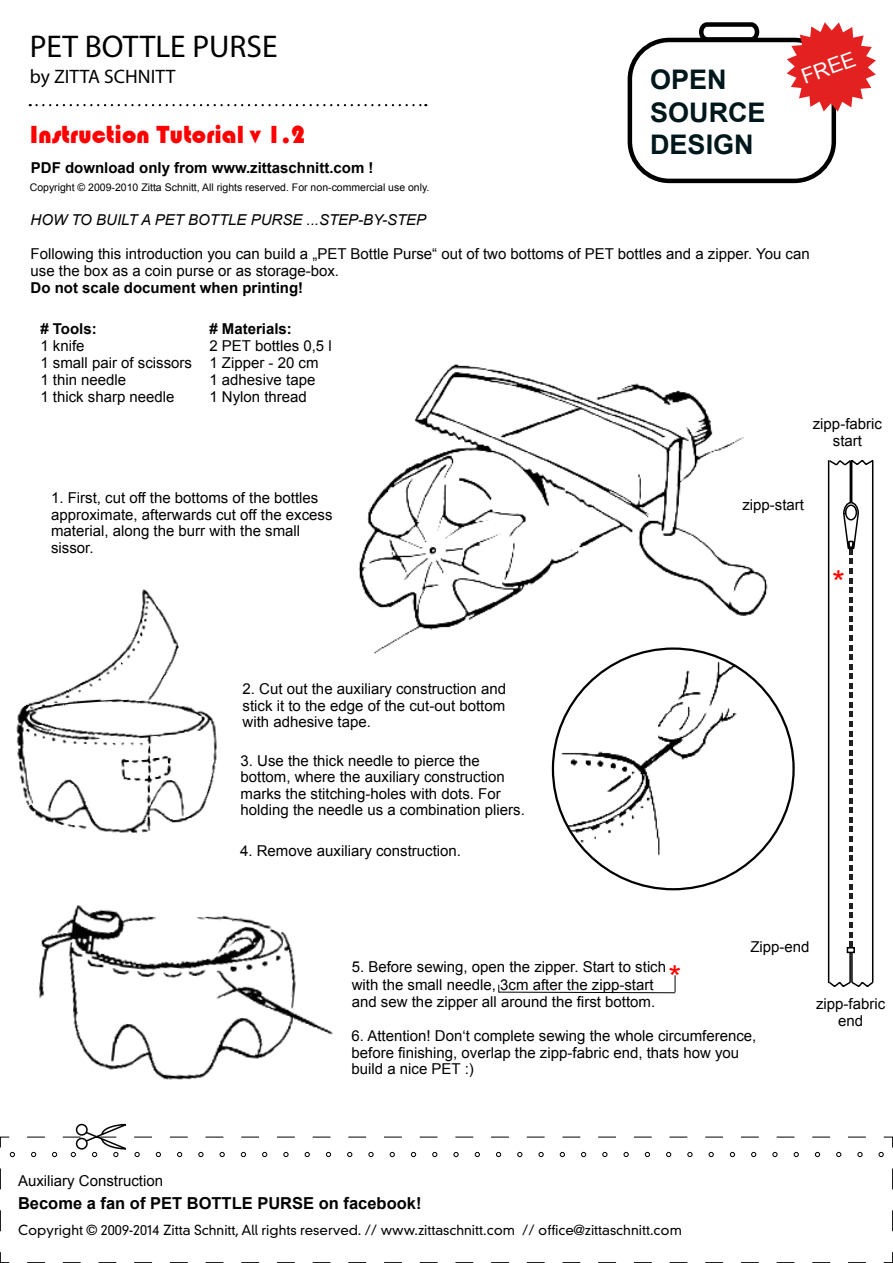
<style>
.page{position:relative;width:893px;height:1263px;background:#fff}
.page>*{position:absolute;margin:0;border:0;box-sizing:border-box;transform-origin:0 0}
.t1{font:33px "Arial";color:#f00}
.t2{font:31.5px "Myriad Pro";color:#000}
.t3{font:700 27px/32.4px "Arial";color:#00171b}
.t4{font:25.5px "Bauhaus 93";color:#f00}
.t5{font:21px "Arial";color:#fefefe}
.t6{font:19.5px "Myriad Pro";color:#000}
.t7{font:700 16.5px "Arial";color:#000}
.t8{font:15px/16.5px "Arial";color:#000}
.t9{font:700 15px "Arial";color:#000}
.t10{font:italic 15px "Arial";color:#000}
.t11{font:300 13.5px "DIN Neuzeit Grotesk";color:#000}
.t12{font:10.5px "Arial";color:#000}
</style>
<div class="page">
<div style="left:628px;top:38px;width:208px;height:145px;border:4px solid #000;border-radius:39px"></div>
<svg style="left:697px;top:22px;width:64px;height:21px"></svg>
<svg style="left:827px;top:459px;width:47px;height:528px"></svg>
<svg style="left:0;top:1136px;width:893px;height:127px"></svg>
<svg style="left:30px;top:104px;width:396px;height:2px"></svg>
<svg style="left:10px;top:1123px;width:856px;height:34px"></svg>
<svg style="left:787px;top:22px;width:89px;height:90px"></svg>
<svg style="left:498px;top:975px;width:178px;height:18px"></svg>
<img style="left:39px;top:905px;width:294px;height:175px">
<img style="left:16px;top:589px;width:201px;height:244px">
<img style="left:358px;top:364px;width:410px;height:290px">
<img style="left:553px;top:649px;width:225px;height:240px">
<h2 class="t2" style="left:30px;top:27px;width:249px">PET BOTTLE PURSE</h2>
<h3 class="t6" style="left:30px;top:64px;width:147px">by ZITTA SCHNITT</h3>
<h3 class="t4" style="left:30px;top:120px;width:277px">Instruction Tutorial v 1.2</h3>
<p class="t12" style="left:30px;top:181px;width:401px">Copyright © 2009-2010 Zitta Schnitt, All rights reserved. For non-commercial use only.</p>
<p class="t9" style="left:31px;top:158px;width:344px">PDF download only from www.zittaschnitt.com !</p>
<h3 class="t3" style="left:650px;top:65px;width:117px">OPEN<br>SOURCE<br>DESIGN</h3>
<h3 class="t5" style="left:797px;top:64px;width:58px;rotate:-20deg">FREE</h3>
<p class="t10" style="left:31px;top:210px;width:397px">HOW TO BUILT A PET BOTTLE PURSE ...STEP-BY-STEP</p>
<p class="t8" style="left:31px;top:246px;width:781px;line-height:17px">Following this introduction you can build a „PET Bottle Purse“ out of two bottoms of PET bottles and a zipper. You can use the box as a coin purse or as storage-box.</p>
<p class="t9" style="left:31px;top:278px;width:274px">Do not scale document when printing!</p>
<p class="t9" style="left:40px;top:319px;width:58px"># Tools:</p>
<p class="t8" style="left:40px;top:337px;width:153px;line-height:17.1px">1 knife<br>1 small pair of scissors<br>1 thin needle<br>1 thick sharp needle</p>
<p class="t9" style="left:209px;top:319px;width:84px"># Materials:</p>
<p class="t8" style="left:209px;top:337px;width:124px;line-height:17.1px">2 PET bottles 0,5 l<br>1 Zipper - 20 cm<br>1 adhesive tape<br>1 Nylon thread</p>
<p class="t8" style="left:51px;top:490px;width:283px">1. First, cut off the bottoms of the bottles approximate, afterwards cut off the excess material, along the burr with the small sissor.</p>
<p class="t8" style="left:243px;top:681px;width:265px;text-align:justify">2. Cut out the auxiliary construction and stick it to the edge of the cut-out bottom with adhesive tape.</p>
<p class="t8" style="left:241px;top:752px;width:286px">3. Use the thick needle to pierce the bottom, where the auxiliary construction marks the stitching-holes with dots. For holding the needle us a combination pliers.</p>
<p class="t8" style="left:240px;top:843px;width:222px">4. Remove auxiliary construction.</p>
<p class="t8" style="left:813px;top:415px;width:71px;line-height:17.1px;text-align:center">zipp-fabric start</p>
<p class="t8" style="left:742px;top:496px;width:63px">zipp-start</p>
<h1 class="t1" style="left:832px;top:560px;width:14px">*</h1>
<p class="t8" style="left:750px;top:938px;width:61px">Zipp-end</p>
<p class="t8" style="left:18px;top:1172px;width:147px">Auxiliary Construction</p>
<p class="t8" style="left:352px;top:958px;width:316px;line-height:18px">5. Before sewing, open the zipper. Start to stich with the small needle, 3cm after the zipp-start</p>
<p class="t8" style="left:352px;top:994px;width:305px">and sew the zipper all around the first bottom.</p>
<p class="t8" style="left:352px;top:1028px;width:406px">6. Attention! Don‘t complete sewing the whole circumference, before finishing, overlap the zipp-fabric end, thats how you build a nice PET :)</p>
<h1 class="t1" style="left:669px;top:956px;width:14px">*</h1>
<p class="t7" style="left:18px;top:1192px;width:405px">Become a fan of PET BOTTLE PURSE on facebook!</p>
<p class="t11" style="left:18px;top:1222px;width:665px">Copyright © 2009-2014 Zitta Schnitt, All rights reserved. // www.zittaschnitt.com // office@zittaschnitt.com</p>
<p class="t8" style="left:816px;top:995px;width:71px;line-height:17px;text-align:center">zipp-fabric end</p>
</div>
